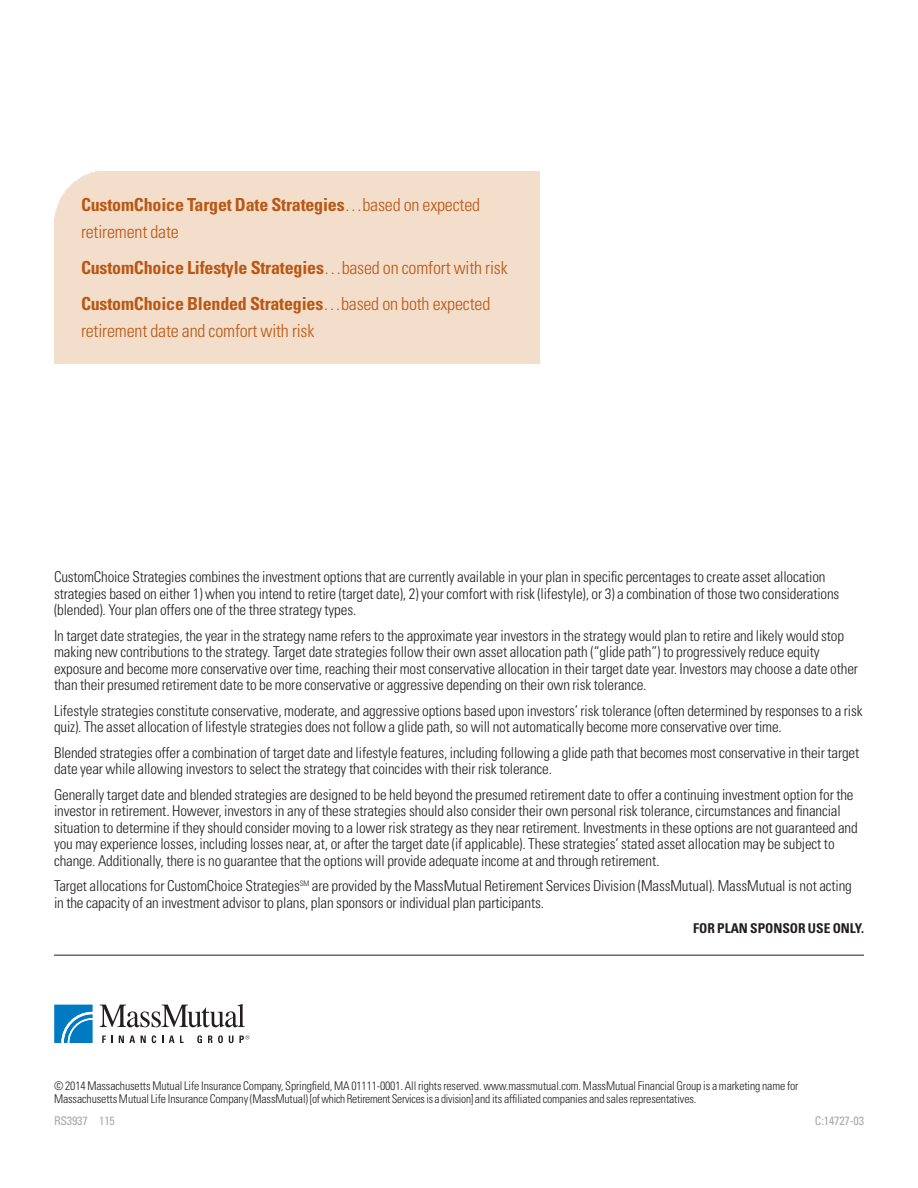
<style>
.page{position:relative;width:918px;height:1188px;background:#fff}
.page>*{position:absolute;margin:0;border:0;box-sizing:border-box;transform-origin:0 0}
.t1{font:700 condensed 18px/27px "Univers LT Std";letter-spacing:-.01em;color:#b95814}
.t2{font:300 condensed 18px "Univers LT Std";letter-spacing:-.01em;color:#b95814}
.t3{font:300 condensed 15px/16.5px "Univers LT Std";letter-spacing:-.01em;color:#231f20}
.t4{font:700 condensed 13.5px "Univers LT Std";color:#231f20}
.t5{font:300 condensed 12px/12.8px "Univers LT Std";letter-spacing:-.01em;color:#231f20}
.t6{font:condensed 12px "Univers LT Std";letter-spacing:-.015em;color:#a8a9ad}
.s1{font-weight:300}
</style>
<div class="page">
<svg style="left:54px;top:1005px;width:39px;height:38px"></svg>
<svg style="left:100px;top:1004px;width:145px;height:23px"></svg>
<svg style="left:102px;top:1036px;width:11px;height:7px"></svg>
<svg style="left:119px;top:1036px;width:16px;height:7px"></svg>
<svg style="left:141px;top:1036px;width:5px;height:7px"></svg>
<svg style="left:152px;top:1035px;width:4px;height:8px"></svg>
<svg style="left:169px;top:1036px;width:15px;height:7px"></svg>
<svg style="left:197px;top:1035px;width:5px;height:8px"></svg>
<svg style="left:208px;top:1036px;width:4px;height:7px"></svg>
<svg style="left:218px;top:1035px;width:5px;height:8px"></svg>
<svg style="left:229px;top:1035px;width:20px;height:8px"></svg>
<hr style="left:54px;top:955px;width:810px;height:1px;background:#231f20">
<p class="t1" style="left:81px;top:191px;width:401px">CustomChoice Target Date Strategies<span class="s1">…based on expected retirement date</span></p>
<p class="t1" style="left:81px;top:250px;width:428px;line-height:36px">CustomChoice Lifestyle Strategies<span class="s1">…based on comfort with risk<br></span>CustomChoice Blended Strategies<span class="s1">…based on both expected</span></p>
<p class="t2" style="left:81px;top:320px;width:235px">retirement date and comfort with risk</p>
<p class="t3" style="left:54px;top:568px;width:787px">CustomChoice Strategies combines the investment options that are currently available in your plan in specific percentages to create asset allocation strategies based on either 1) when you intend to retire (target date), 2) your comfort with risk (lifestyle), or 3) a combination of those two considerations (blended). Your plan offers one of the three strategy types.</p>
<p class="t3" style="left:54px;top:627px;width:806px">In target date strategies, the year in the strategy name refers to the approximate year investors in the strategy would plan to retire and likely would stop making new contributions to the strategy. Target date strategies follow their own asset allocation path (“glide path”) to progressively reduce equity exposure and become more conservative over time, reaching their most conservative allocation in their target date year. Investors may choose a date other than their presumed retirement date to be more conservative or aggressive depending on their own risk tolerance.</p>
<p class="t3" style="left:54px;top:702px;width:810px">Lifestyle strategies constitute conservative, moderate, and aggressive options based upon investors’ risk tolerance (often determined by responses to a risk quiz). The asset allocation of lifestyle strategies does not follow a glide path, so will not automatically become more conservative over time.</p>
<p class="t3" style="left:54px;top:744px;width:807px">Blended strategies offer a combination of target date and lifestyle features, including following a glide path that becomes most conservative in their target date year while allowing investors to select the strategy that coincides with their risk tolerance.</p>
<p class="t3" style="left:54px;top:786px;width:805px">Generally target date and blended strategies are designed to be held beyond the presumed retirement date to offer a continuing investment option for the investor in retirement. However, investors in any of these strategies should also consider their own personal risk tolerance, circumstances and financial situation to determine if they should consider moving to a lower risk strategy as they near retirement. Investments in these options are not guaranteed and you may experience losses, including losses near, at, or after the target date (if applicable). These strategies’ stated asset allocation may be subject to change. Additionally, there is no guarantee that the options will provide adequate income at and through retirement.</p>
<p class="t3" style="left:54px;top:877px;width:799px">Target allocations for CustomChoice Strategies<sup>SM</sup> are provided by the MassMutual Retirement Services Division (MassMutual). MassMutual is not acting in the capacity of an investment advisor to plans, plan sponsors or individual plan participants.</p>
<p class="t4" style="left:693px;top:919px;width:172px">FOR PLAN SPONSOR USE ONLY.</p>
<p class="t5" style="left:54px;top:1079px;width:746px">© 2014 Massachusetts Mutual Life Insurance Company, Springfield, MA 01111-0001. All rights reserved. www.massmutual.com. MassMutual Financial Group is a marketing name for<br>Massachusetts Mutual Life Insurance Company (MassMutual) [of which Retirement Services is a division] and its affiliated companies and sales representatives.</p>
<p class="t6" style="left:54px;top:1113px;width:62px">RS3937 115</p>
<p class="t6" style="left:815px;top:1113px;width:51px">C:14727-03</p>
</div>
